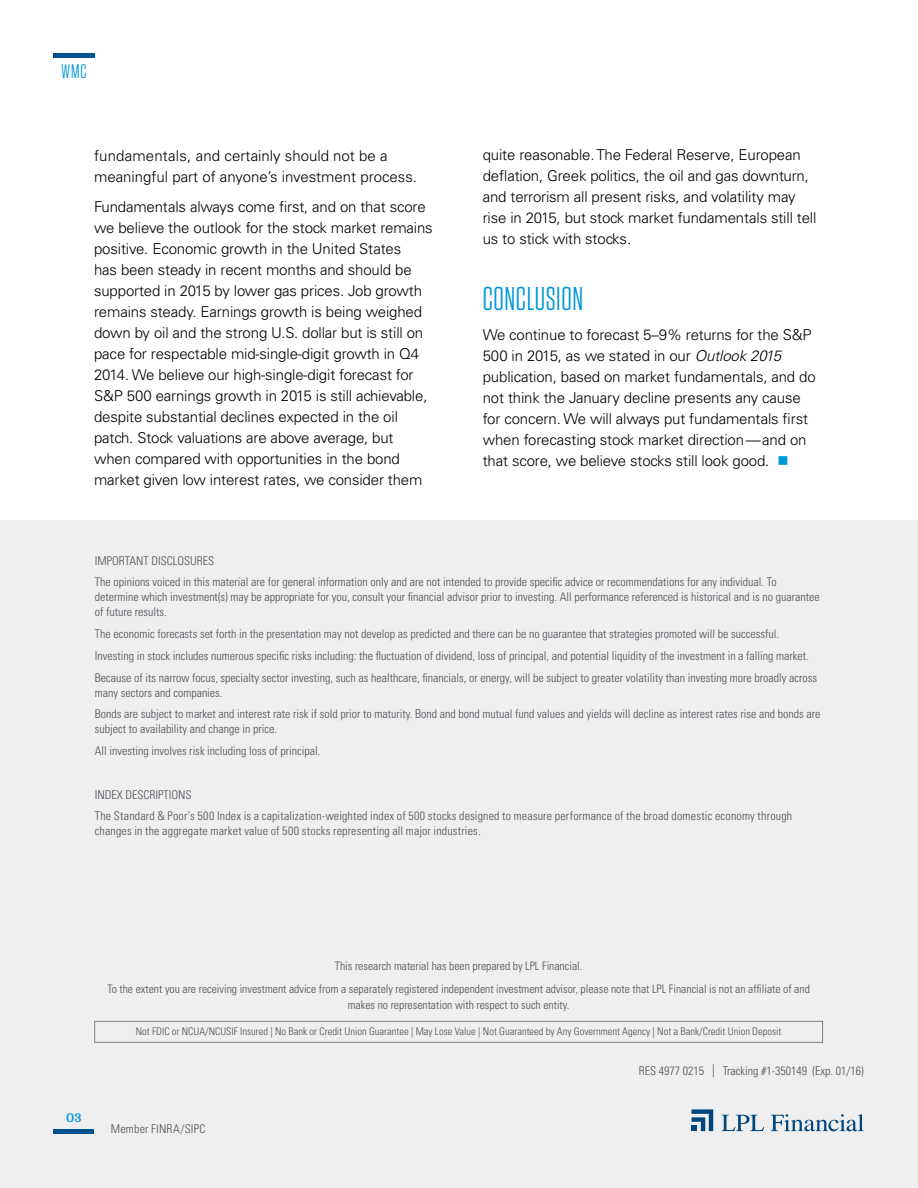
<style>
.page{position:relative;width:918px;height:1188px;background:#fff}
.page>*{position:absolute;margin:0;border:0;box-sizing:border-box;transform-origin:0 0}
.t1{font:33px "Tungsten Narrow";letter-spacing:.02em;color:#0098d8}
.t2{font:19.5px "Tungsten Narrow";color:#0098d8}
.t3{font:300 15px/21px "Univers";letter-spacing:-.01em;color:#000}
.t4{font:300 condensed 12px/21.8px "Univers";color:#4b4f54}
.t5{font:700 12px "Domine";color:#0098d8}
.t6{font:300 condensed 11.7px/22.8px "Univers";color:#4b4f54;text-align:center}
.t7{font:300 condensed 10.5px "Univers";color:#4b4f54}
.s1{font-style:italic}
.s2{color:#0098d8}
.s3{font-size:12.9px}
</style>
<div class="page">
<div style="left:0;top:1068px;width:918px;height:120px;background:#efeff0"></div>
<svg style="left:721px;top:1115px;width:43px;height:16px"></svg>
<svg style="left:771px;top:1114px;width:93px;height:17px"></svg>
<svg style="left:692px;top:1109px;width:21px;height:22px"></svg>
<img style="left:54px;top:53px;width:40px;height:5px">
<img style="left:54px;top:1129px;width:40px;height:5px">
<div style="left:0;top:521px;width:918px;height:574px;background:#efeff0"></div>
<div style="left:94px;top:1021px;width:729px;height:22px;border:1px solid #807f83"></div>
<h2 class="t2" style="left:61px;top:62px;width:27px">WMC</h2>
<p class="t3" style="left:94px;top:146px;width:324px">fundamentals, and certainly should not be a meaningful part of anyone’s investment process.</p>
<p class="t3" style="left:94px;top:197px;width:340px">Fundamentals always come first, and on that score we believe the outlook for the stock market remains positive. Economic growth in the United States<br>has been steady in recent months and should be supported in 2015 by lower gas prices. Job growth remains steady. Earnings growth is being weighed down by oil and the strong U.S. dollar but is still on pace for respectable mid-single-digit growth in Q4<br>2014. We believe our high-single-digit forecast for S&amp;P 500 earnings growth in 2015 is still achievable, despite substantial declines expected in the oil patch. Stock valuations are above average, but when compared with opportunities in the bond market given low interest rates, we consider them</p>
<p class="t3" style="left:483px;top:145px;width:335px">quite reasonable. The Federal Reserve, European deflation, Greek politics, the oil and gas downturn, and terrorism all present risks, and volatility may rise in 2015, but stock market fundamentals still tell us to stick with stocks.</p>
<h1 class="t1" style="left:483px;top:283px;width:102px">CONCLUSION</h1>
<p class="t3" style="left:483px;top:325px;width:334px">We continue to forecast 5–9% returns for the S&amp;P 500 in 2015, as we stated in our <span class="s1">Outlook 2015 </span>publication, based on market fundamentals, and do not think the January decline presents any cause for concern. We will always put fundamentals first when forecasting stock market direction—and on that score, we believe stocks still look good. <span class="s2">■</span></p>
<p class="t4" style="left:95px;top:550px;width:683px">IMPORTANT DISCLOSURES<br>The opinions voiced in this material are for general information only and are not intended to provide specific advice or recommendations for any individual. To</p>
<p class="t4" style="left:95px;top:590px;width:726px;line-height:15px">determine which investment(s) may be appropriate for you, consult your financial advisor prior to investing. All performance referenced is historical and is no guarantee of future results.</p>
<p class="t4" style="left:95px;top:623px;width:724px">The economic forecasts set forth in the presentation may not develop as predicted and there can be no guarantee that strategies promoted will be successful.<br>Investing in stock includes numerous specific risks including: the fluctuation of dividend, loss of principal, and potential liquidity of the investment in a falling market.<br>Because of its narrow focus, specialty sector investing, such as healthcare, financials, or energy, will be subject to greater volatility than investing more broadly across</p>
<p class="t4" style="left:95px;top:682px;width:727px">many sectors and companies.<br>Bonds are subject to market and interest rate risk if sold prior to maturity. Bond and bond mutual fund values and yields will decline as interest rates rise and bonds are</p>
<p class="t4" style="left:95px;top:718px;width:227px">subject to availability and change in price.<br>All investing involves risk including loss of principal.</p>
<p class="t4" style="left:95px;top:784px;width:699px">INDEX DESCRIPTIONS<br>The Standard &amp; Poor’s 500 Index is a capitalization-weighted index of 500 stocks designed to measure performance of the broad domestic economy through</p>
<p class="t4" style="left:95px;top:820px;width:388px">changes in the aggregate market value of 500 stocks representing all major industries.</p>
<p class="t5" style="left:66px;top:1112px;width:17px">03</p>
<p class="t6" style="left:107px;top:954px;width:704px">This research material has been prepared by LPL Financial.<br>To the extent you are receiving investment advice from a separately registered independent investment advisor, please note that LPL Financial is not an affiliate of and</p>
<p class="t6" style="left:348px;top:993px;width:223px">makes no representation with respect to such entity.</p>
<p class="t7" style="left:136px;top:1025px;width:647px">Not FDIC or NCUA/NCUSIF Insured | No Bank or Credit Union Guarantee | May Lose Value | Not Guaranteed by Any Government Agency | Not a Bank/Credit Union Deposit</p>
<p class="t4" style="left:111px;top:1118px;width:96px">Member FINRA/SIPC</p>
<p class="t4" style="left:639px;top:1060px;width:226px">RES 4977 0215 <span class="s3">|</span> Tracking #1-350149 (Exp. 01/16)</p>
</div>
